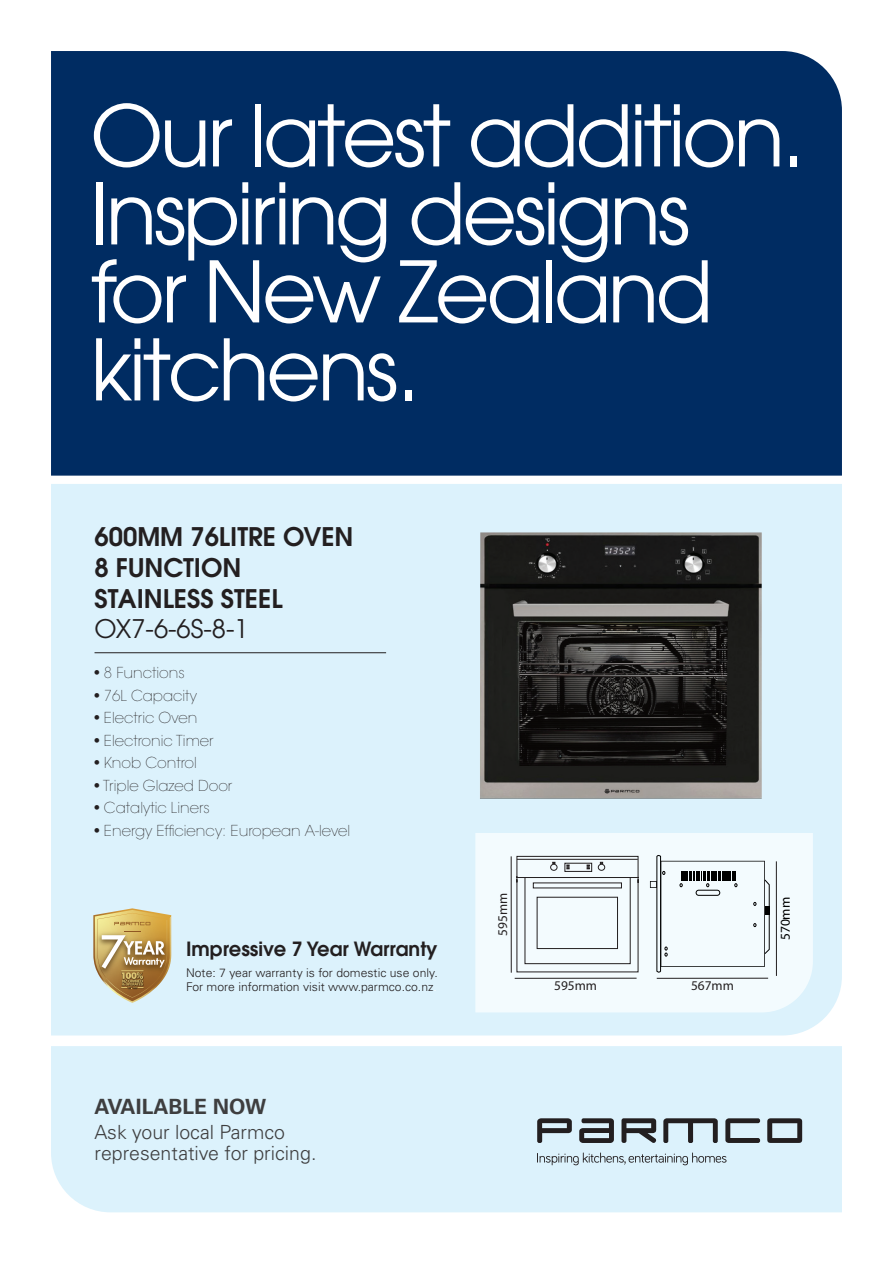
<style>
.page{position:relative;width:893px;height:1263px;background:#fff}
.page>*{position:absolute;margin:0;border:0;box-sizing:border-box;transform-origin:0 0}
.t1{font:84px/78px "Avant Garde";letter-spacing:-.04em;color:#fff}
.t2{font:600 25.5px/30.6px "Avant Garde";color:#231f20}
.t3{font:25.5px "Avant Garde";color:#231f20}
.t4{font:700 21px "Univers";color:#3e3e3f}
.t5{font:300 19.5px/21px "Univers";color:#3e3e3f}
.t6{font:600 19.5px "Avant Garde";color:#231f20}
.t7{font:200 15px "Avant Garde";color:#231f20}
.t8{font:13.5px "Myriad Pro";color:#000}
.t9{font:13.35px "Myriad Pro";color:#231f20}
.t10{font:300 12px/14.4px "Univers";color:#231f20}
.s1{color:#fff}
</style>
<div class="page">
<div style="left:51px;top:484px;width:791px;height:551px;background:#dcf2fc"></div>
<div style="left:51px;top:51px;width:791px;height:425px;background:#002c62"></div>
<div style="left:51px;top:1046px;width:791px;height:166px;background:#dcf2fc"></div>
<img style="left:480px;top:532px;width:282px;height:266px">
<div style="left:475px;top:833px;width:338px;height:179px;background:#f3fbfe"></div>
<hr style="left:776px;top:861px;width:1px;height:115px;background:#231f20">
<hr style="left:511px;top:856px;width:1px;height:117px;background:#231f20">
<hr style="left:515px;top:978px;width:122px;height:1px;background:#231f20">
<hr style="left:657px;top:978px;width:111px;height:1px;background:#231f20">
<svg style="left:650px;top:854px;width:120px;height:119px"></svg>
<div style="left:696px;top:890px;width:24px;height:6px;border:1px solid #000;border-radius:3px"></div>
<svg style="left:516px;top:856px;width:123px;height:117px"></svg>
<hr style="left:95px;top:652px;width:291px;height:1px;background:#231f20">
<svg style="left:537px;top:1118px;width:35px;height:25px"></svg>
<svg style="left:579px;top:1118px;width:35px;height:25px"></svg>
<svg style="left:725px;top:1118px;width:35px;height:25px"></svg>
<svg style="left:621px;top:1118px;width:35px;height:25px"></svg>
<svg style="left:663px;top:1118px;width:55px;height:25px"></svg>
<svg style="left:767px;top:1118px;width:35px;height:25px"></svg>
<svg style="left:537px;top:1152px;width:189px;height:13px;background:#b9cad2"></svg>
<img style="left:171px;top:930px;width:2px;height:49px">
<svg style="left:93px;top:908px;width:78px;height:95px;background:#c5ae7c"></svg>
<p class="t1" style="left:90px;top:97px;width:716px">Our latest addition.<br>Inspiring designs for New Zealand kitchens.</p>
<p class="t2" style="left:95px;top:521px;width:260px">600MM 76LITRE OVEN<br>8 FUNCTION<br>STAINLESS STEEL</p>
<p class="t3" style="left:95px;top:614px;width:156px">OX7-6-6S-8-1</p>
<p class="t7" style="left:94px;top:664px;width:92px">• 8 Functions</p>
<p class="t7" style="left:94px;top:686px;width:104px">• 76L Capacity</p>
<p class="t7" style="left:94px;top:709px;width:105px">• Electric Oven</p>
<p class="t7" style="left:94px;top:731px;width:121px">• Electronic Timer</p>
<p class="t7" style="left:94px;top:754px;width:104px">• Knob Control</p>
<p class="t7" style="left:94px;top:776px;width:140px">• Triple Glazed Door</p>
<p class="t7" style="left:94px;top:799px;width:117px">• Catalytic Liners</p>
<p class="t7" style="left:94px;top:821px;width:258px">• Energy Efficiency: European A-level</p>
<p class="t6" style="left:186px;top:936px;width:253px">Impressive 7 Year Warranty</p>
<p class="t10" style="left:186px;top:965px;width:253px">Note: 7 year warranty is for domestic use only.<br>For more information visit www.parmco.co.nz<span class="s1">.</span></p>
<p class="t4" style="left:95px;top:1094px;width:173px">AVAILABLE NOW</p>
<p class="t5" style="left:95px;top:1122px;width:224px">Ask your local Parmco representative for pricing.</p>
<p class="t9" style="left:494px;top:936px;width:44px;rotate:-90deg">595mm</p>
<p class="t9" style="left:554px;top:977px;width:44px">595mm</p>
<p class="t9" style="left:691px;top:977px;width:44px">567mm</p>
<p class="t8" style="left:777px;top:940px;width:45px;rotate:-90deg">570mm</p>
</div>
